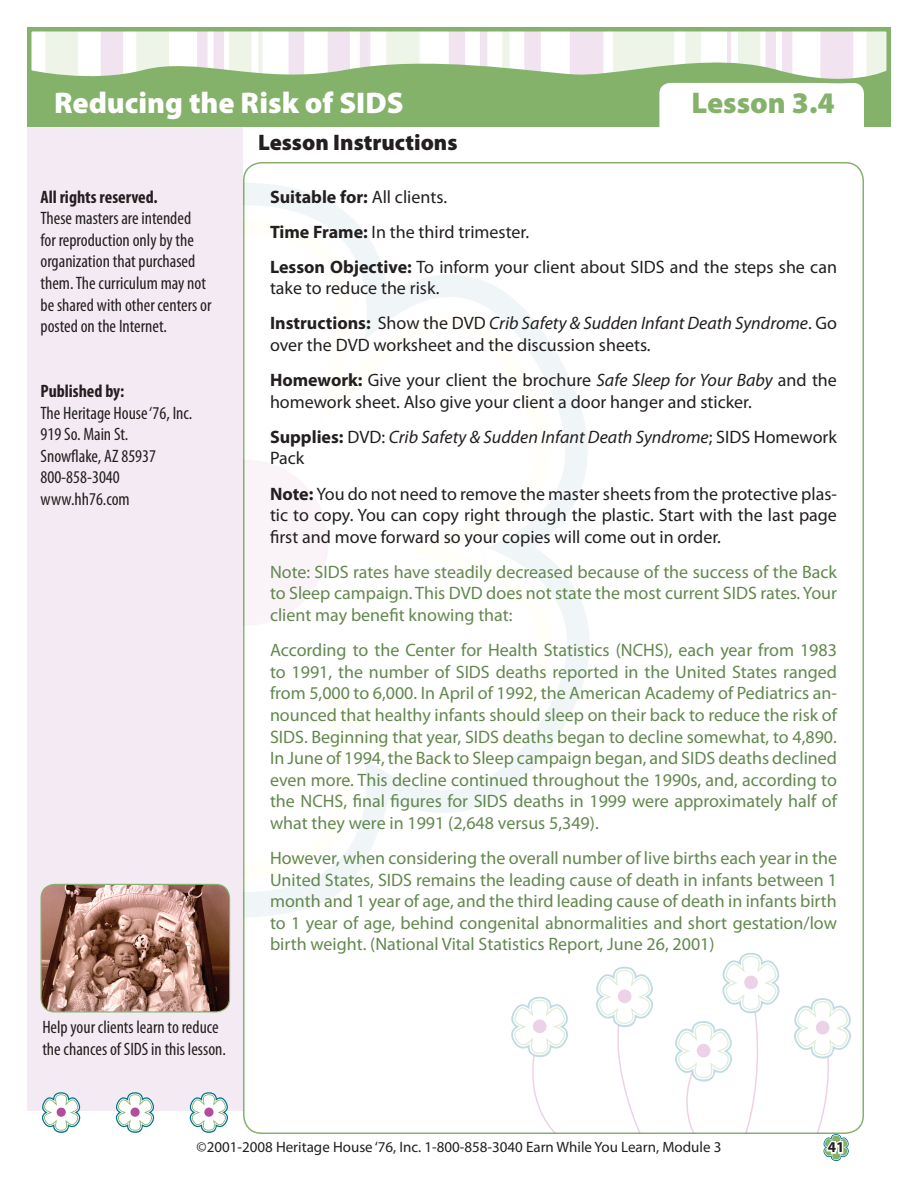
<style>
.page{position:relative;width:918px;height:1188px;background:#fff}
.page>*{position:absolute;margin:0;border:0;box-sizing:border-box;transform-origin:0 0}
.Page_Heading_-_White{font:900 30px "Myriad Pro";color:#fff}
.Page_Heading_-_Blue{font:900 30px "Myriad Pro";color:#85b26a}
.Page_Heading_-_Small{font:900 22.5px "Myriad Pro";color:#231f20}
.Regular_Text{font:18px/21.6px "Myriad Pro";color:#62884e;text-align:justify}
.Regular_Text-2{font:18px/21.6px "Myriad Pro";color:#231f20}
.Left_Text{font:condensed 18px/21.6px "Myriad Pro";color:#231f20}
.Regular_Text-3{font:italic 18px/21.6px "Myriad Pro";color:#231f20}
.Left_Text-2{font:700 condensed 18px "Myriad Pro";color:#231f20}
.Regular_Text-4{font:700 18px "Myriad Pro";color:#231f20}
.t1{font:15px "Myriad Pro";color:#231f20}
.t2{font:700 15px "Myriad Pro";color:#231f20}
.s1{font-weight:400}
.s2{font-weight:700}
.s3{font-style:italic}
.s4{font-weight:700;font-style:normal}
.s5{font-style:normal}
</style>
<div class="page">
<svg style="left:243px;top:183px;width:96px;height:735px;fill:#f0f6f8"></svg>
<svg style="left:243px;top:205px;width:347px;height:687px"></svg>
<svg style="left:243px;top:220px;width:309px;height:657px"></svg>
<svg style="left:243px;top:236px;width:298px;height:626px"></svg>
<div style="left:162px;top:460px;width:166px;height:166px;background:#faf4f9;border-radius:50%"></div>
<div style="left:27px;top:100px;width:216px;height:1011px;background:#f4eaf3"></div>
<div style="left:27px;top:27px;width:864px;height:99px;background:#85b26a"></div>
<svg style="left:42px;top:1092px;width:39px;height:41px"></svg>
<div style="left:57px;top:1108px;width:9px;height:9px;background:#b34c9d;border-radius:50%"></div>
<div style="left:659px;top:83px;width:205px;height:57px;background:#fff;border-radius:11px"></div>
<svg style="left:115px;top:1092px;width:40px;height:41px"></svg>
<div style="left:130px;top:1108px;width:10px;height:9px;background:#b34c9d;border-radius:50%"></div>
<svg style="left:189px;top:1092px;width:39px;height:41px"></svg>
<div style="left:204px;top:1108px;width:10px;height:9px;background:#b34c9d;border-radius:50%"></div>
<svg style="left:675px;top:953px;width:105px;height:181px"></svg>
<div style="left:697px;top:1044px;width:13px;height:14px;background:#ecd2e6;border-radius:50%"></div>
<svg style="left:596px;top:967px;width:57px;height:167px"></svg>
<div style="left:618px;top:989px;width:14px;height:14px;background:#ecd2e6;border-radius:50%"></div>
<svg style="left:511px;top:997px;width:57px;height:137px"></svg>
<div style="left:533px;top:1019px;width:14px;height:14px;background:#ecd2e6;border-radius:50%"></div>
<svg style="left:31px;top:31px;width:856px;height:67px"></svg>
<svg style="left:794px;top:998px;width:57px;height:163px"></svg>
<img style="left:42px;top:884px;width:188px;height:127px">
<div style="left:40px;top:884px;width:190px;height:129px;border:1px solid #85b26a;border-radius:14px"></div>
<p class="Page_Heading_-_White" style="left:54px;top:86px;width:351px">Reducing the Risk of SIDS</p>
<p class="Page_Heading_-_Blue" style="left:691px;top:86px;width:145px">Lesson 3.4</p>
<p class="Left_Text-2" style="left:40px;top:185px;width:119px">All rights reserved.</p>
<p class="Left_Text" style="left:40px;top:207px;width:173px">These masters are intended<br>for reproduction only by the organization that purchased them. The curriculum may not be shared with other centers or posted on the Internet.</p>
<p class="Left_Text-2" style="left:40px;top:380px;width:85px">Published by:</p>
<p class="Left_Text" style="left:40px;top:402px;width:153px">The Heritage House ‘76, Inc.</p>
<p class="Left_Text" style="left:40px;top:423px;width:117px">919 So. Main St.<br>Snowflake, AZ 85937</p>
<p class="Left_Text" style="left:40px;top:466px;width:91px">800-858-3040 www.hh76.com</p>
<p class="Left_Text" style="left:42px;top:1016px;width:185px">Help your clients learn to reduce the chances of SIDS in this lesson.</p>
<p class="Page_Heading_-_Small" style="left:258px;top:129px;width:201px">Lesson Instructions</p>
<p class="Regular_Text-4" style="left:270px;top:185px;width:179px">Suitable for: <span class="s1">All clients.</span></p>
<p class="Regular_Text-2" style="left:270px;top:220px;width:261px"><span class="s2">Time Frame:</span> In the third trimester.</p>
<p class="Regular_Text-2" style="left:270px;top:256px;width:569px"><span class="s2">Lesson Objective:</span> To inform your client about SIDS and the steps she can take to reduce the risk.</p>
<p class="Regular_Text-2" style="left:270px;top:312px;width:568px"><span class="s2">Instructions:</span> Show the DVD <span class="s3">Crib Safety &amp; Sudden Infant Death Syndrome</span>. Go over the DVD worksheet and the discussion sheets.</p>
<p class="Regular_Text-2" style="left:270px;top:369px;width:568px"><span class="s2">Homework:</span> Give your client the brochure <span class="s3">Safe Sleep for Your Baby</span> and the homework sheet. Also give your client a door hanger and sticker.</p>
<p class="Regular_Text-3" style="left:270px;top:426px;width:568px"><span class="s4">Supplies:</span> <span class="s5">DVD:</span> Crib Safety &amp; Sudden Infant Death Syndrome<span class="s5">; SIDS Homework<br>Pack</span></p>
<p class="Regular_Text-2" style="left:270px;top:482px;width:569px;text-align:justify"><span class="s2">Note:</span> You do not need to remove the master sheets from the protective plas&shy;tic to copy. You can copy right through the plastic. Start with the last page first and move forward so your copies will come out in order.</p>
<p class="Regular_Text" style="left:270px;top:561px;width:569px">Note: SIDS rates have steadily decreased because of the success of the Back to Sleep campaign. This DVD does not state the most current SIDS rates. Your client may benefit knowing that:</p>
<p class="Regular_Text" style="left:270px;top:639px;width:569px">According to the Center for Health Statistics (NCHS), each year from 1983 to 1991, the number of SIDS deaths reported in the United States ranged from 5,000 to 6,000. In April of 1992, the American Academy of Pediatrics an&shy;nounced that healthy infants should sleep on their back to reduce the risk of SIDS. Beginning that year, SIDS deaths began to decline somewhat, to 4,890.<br>In June of 1994, the Back to Sleep campaign began, and SIDS deaths declined even more. This decline continued throughout the 1990s, and, according to the NCHS, final figures for SIDS deaths in 1999 were approximately half of what they were in 1991 (2,648 versus 5,349).</p>
<p class="Regular_Text" style="left:270px;top:847px;width:569px">However, when considering the overall number of live births each year in the United States, SIDS remains the leading cause of death in infants between 1 month and 1 year of age, and the third leading cause of death in infants birth to 1 year of age, behind congenital abnormalities and short gestation/low birth weight. (National Vital Statistics Report, June 26, 2001)</p>
<p class="t1" style="left:197px;top:1138px;width:526px">©2001-2008 Heritage House ‘76, Inc. 1-800-858-3040 Earn While You Learn, Module 3</p>
<p class="t2" style="left:828px;top:1137px;width:18px">41</p>
</div>
